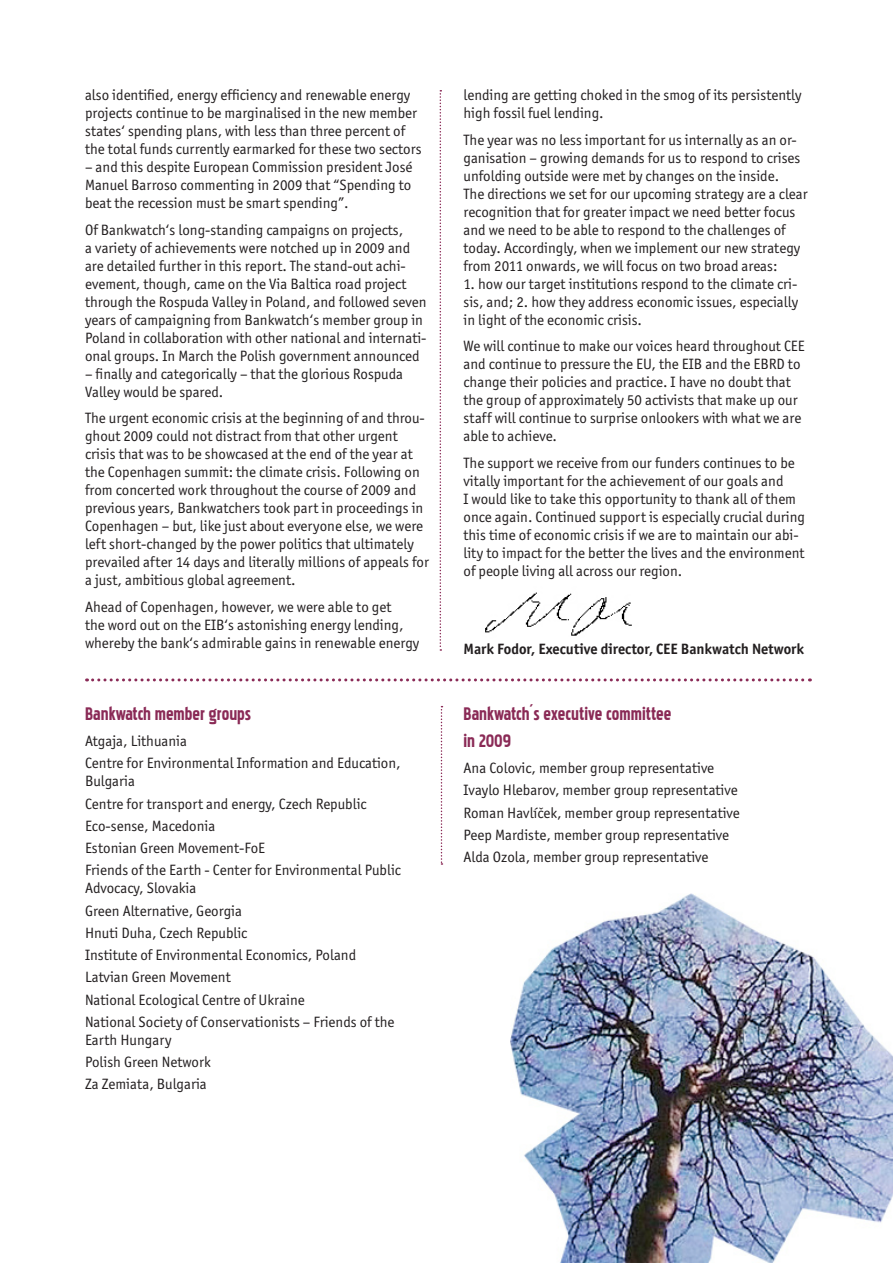
<style>
.page{position:relative;width:893px;height:1263px;background:#fff}
.page>*{position:absolute;margin:0;border:0;box-sizing:border-box;transform-origin:0 0}
.t1{font:22.5px/27px "Pakenham";color:#8a2a56}
.t2{font:15px/18px "Officina Sans Itc TOT";color:#231f20}
.t3{font:700 15px "Officina Sans Itc TOT";color:#231f20}
</style>
<div class="page">
<img style="left:485px;top:592px;width:147px;height:44px">
<svg style="left:87px;top:678px;width:723px;height:3px"></svg>
<svg style="left:440px;top:90px;width:1px;height:561px"></svg>
<svg style="left:441px;top:706px;width:1px;height:159px"></svg>
<img style="left:511px;top:893px;width:381px;height:370px">
<p class="t2" style="left:85px;top:86px;width:338px">also identified, energy efficiency and renewable energy projects continue to be marginalised in the new member states‘ spending plans, with less than three percent of the total funds currently earmarked for these two sectors</p>
<p class="t2" style="left:85px;top:158px;width:329px;text-align:justify">– and this despite European Commission president José Manuel Barroso commenting in 2009 that “Spending to beat the recession must be smart spending”.</p>
<p class="t2" style="left:85px;top:221px;width:343px">Of Bankwatch‘s long-standing campaigns on projects,<br>a variety of achievements were notched up in 2009 and are detailed further in this report. The stand-out achi&shy;evement, though, came on the Via Baltica road project through the Rospuda Valley in Poland, and followed seven years of campaigning from Bankwatch‘s member group in Poland in collaboration with other national and internati&shy;onal groups. In March the Polish government announced</p>
<p class="t2" style="left:85px;top:365px;width:320px">– finally and categorically – that the glorious Rospuda<br>Valley would be spared.</p>
<p class="t2" style="left:85px;top:409px;width:345px">The urgent economic crisis at the beginning of and throu&shy;ghout 2009 could not distract from that other urgent crisis that was to be showcased at the end of the year at the Copenhagen summit: the climate crisis. Following on from concerted work throughout the course of 2009 and previous years, Bankwatchers took part in proceedings in Copenhagen – but, like just about everyone else, we were left short-changed by the power politics that ultimately prevailed after 14 days and literally millions of appeals for a just, ambitious global agreement.</p>
<p class="t2" style="left:85px;top:598px;width:336px">Ahead of Copenhagen, however, we were able to get<br>the word out on the EIB‘s astonishing energy lending, whereby the bank‘s admirable gains in renewable energy</p>
<h1 class="t1" style="left:85px;top:700px;width:168px">Bankwatch member groups</h1>
<p class="t2" style="left:85px;top:730px;width:317px;line-height:22.2px">Atgaja, Lithuania<br>Centre for Environmental Information and Education,</p>
<p class="t2" style="left:85px;top:770px;width:317px;line-height:22.2px">Bulgaria<br>Centre for transport and energy, Czech Republic<br>Eco-sense, Macedonia<br>Estonian Green Movement-FoE<br>Friends of the Earth - Center for Environmental Public</p>
<p class="t2" style="left:85px;top:877px;width:311px;line-height:22.2px">Advocacy, Slovakia<br>Green Alternative, Georgia<br>Hnuti Duha, Czech Republic<br>Institute of Environmental Economics, Poland Latvian Green Movement<br>National Ecological Centre of Ukraine<br>National Society of Conservationists – Friends of the</p>
<p class="t2" style="left:85px;top:1029px;width:127px;line-height:22.2px">Earth Hungary<br>Polish Green Network<br>Za Zemiata, Bulgaria</p>
<p class="t2" style="left:463px;top:86px;width:340px">lending are getting choked in the smog of its persistently high fossil fuel lending.</p>
<p class="t2" style="left:463px;top:131px;width:346px">The year was no less important for us internally as an or&shy;ganisation – growing demands for us to respond to crises unfolding outside were met by changes on the inside.<br>The directions we set for our upcoming strategy are a clear recognition that for greater impact we need better focus and we need to be able to respond to the challenges of today. Accordingly, when we implement our new strategy from 2011 onwards, we will focus on two broad areas:</p>
<p class="t2" style="left:463px;top:275px;width:336px;text-align:justify">1. how our target institutions respond to the climate cri&shy;sis, and; 2. how they address economic issues, especially in light of the economic crisis.</p>
<p class="t2" style="left:463px;top:337px;width:343px">We will continue to make our voices heard throughout CEE and continue to pressure the EU, the EIB and the EBRD to change their policies and practice. I have no doubt that the group of approximately 50 activists that make up our staff will continue to surprise onlookers with what we are able to achieve.</p>
<p class="t2" style="left:463px;top:454px;width:343px">The support we receive from our funders continues to be vitally important for the achievement of our goals and<br>I would like to take this opportunity to thank all of them once again. Continued support is especially crucial during this time of economic crisis if we are to maintain our abi&shy;lity to impact for the better the lives and the environment of people living all across our region.</p>
<p class="t3" style="left:463px;top:640px;width:342px">Mark Fodor, Executive director, CEE Bankwatch Network</p>
<h1 class="t1" style="left:463px;top:700px;width:209px">Bankwatch´s executive committee in 2009</h1>
<p class="t2" style="left:463px;top:757px;width:278px;line-height:22.2px">Ana Colovic, member group representative Ivaylo Hlebarov, member group representative Roman Havlíček, member group representative Peep Mardiste, member group representative Alda Ozola, member group representative</p>
</div>
